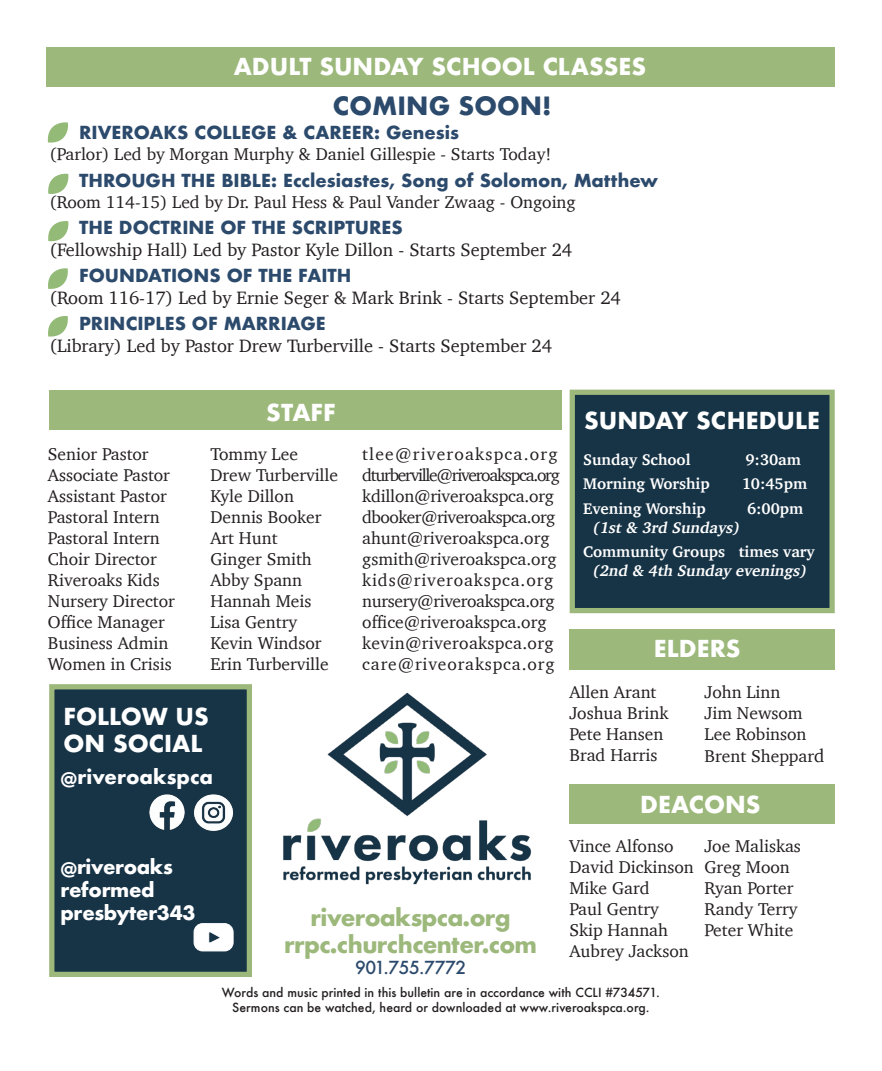
<style>
.page{position:relative;width:882px;height:1071px;background:#fff}
.page>*{position:absolute;margin:0;border:0;box-sizing:border-box;transform-origin:0 0}
.t1{font:700 24.5px "Futura";color:#2c4a6c}
.t2{font:700 22.75px/27.3px "Futura";color:#fff}
.t3{font:700 22.75px "Futura";letter-spacing:-.03em;color:#9cb87b}
.t4{font:700 19.25px "Futura";letter-spacing:-.02em;color:#fff}
.t5{font:700 19.25px "Futura";color:#fff}
.t6{font:18.38px "Charter";color:#231f20}
.t7{font:17.5px/21px "Charter";color:#231f20}
.t8{font:700 17.5px "Futura";color:#2c4a6c}
.t9{font:17.5px "Charter";letter-spacing:.05em;color:#231f20}
.t10{font:17.5px "Charter";letter-spacing:-.07em;color:#231f20}
.t11{font:17.5px "Charter";letter-spacing:-.03em;color:#231f20}
.t12{font:17.5px "Charter";letter-spacing:-.02em;color:#231f20}
.t13{font:17.5px "Charter";letter-spacing:.02em;color:#231f20}
.t14{font:17.5px "Charter";letter-spacing:.07em;color:#231f20}
.t15{font:500 17.5px "Futura";letter-spacing:-.03em;color:#2c4a6c}
.t16{font:700 15.75px "Charter";color:#fff}
.t17{font:italic 700 15.75px "Charter";color:#fff}
.t18{font:500 12.25px "Futura";color:#231f20}
.s1{font-size:18.38px}
</style>
<div class="page">
<svg style="left:48px;top:122px;width:20px;height:21px"></svg>
<svg style="left:48px;top:174px;width:20px;height:20px"></svg>
<svg style="left:48px;top:221px;width:20px;height:20px"></svg>
<div style="left:49px;top:684px;width:203px;height:293px;background:#173346;border:5px solid #9cb87b"></div>
<img style="left:149px;top:794px;width:36px;height:36px">
<img style="left:194px;top:794px;width:39px;height:37px">
<svg style="left:194px;top:924px;width:39px;height:27px"></svg>
<svg style="left:48px;top:268px;width:20px;height:21px"></svg>
<svg style="left:48px;top:316px;width:20px;height:21px"></svg>
<div style="left:570px;top:390px;width:265px;height:223px;background:#173346;border:5px solid #9cb87b"></div>
<div style="left:49px;top:391px;width:513px;height:39px;background:#9cb87b"></div>
<div style="left:47px;top:47px;width:788px;height:40px;background:#9cb87b"></div>
<div style="left:569px;top:785px;width:266px;height:39px;background:#9cb87b"></div>
<div style="left:569px;top:629px;width:266px;height:40px;background:#9cb87b"></div>
<img style="left:283px;top:692px;width:248px;height:193px">
<p class="t2" style="left:234px;top:53px;width:414px">ADULT SUNDAY SCHOOL CLASSES</p>
<p class="t1" style="left:333px;top:88px;width:220px">COMING SOON!</p>
<p class="t8" style="left:79px;top:120px;width:381px">RIVEROAKS COLLEGE &amp; CAREER: Genesis</p>
<p class="t7" style="left:49px;top:144px;width:503px">(Parlor) Led by Morgan Murphy &amp; Daniel Gillespie - Starts Today!</p>
<p class="t8" style="left:79px;top:167px;width:581px">THROUGH THE BIBLE: Ecclesiastes, Song of Solomon, Matthew</p>
<p class="t7" style="left:49px;top:191px;width:528px">(Room 114-15) Led by Dr. Paul Hess &amp; Paul Vander Zwaag - Ongoing</p>
<p class="t8" style="left:79px;top:215px;width:325px">THE DOCTRINE OF THE SCRIPTURES</p>
<p class="t6" style="left:49px;top:234px;width:524px">(Fellowship Hall) Led by Pastor Kyle Dillon - Starts September 24</p>
<p class="t8" style="left:79px;top:263px;width:274px">FOUNDATIONS OF THE FAITH</p>
<p class="t6" style="left:49px;top:282px;width:573px">(Room 116-17) Led by Ernie Seger &amp; Mark Brink - Starts September 24</p>
<p class="t8" style="left:79px;top:311px;width:248px">PRINCIPLES OF MARRIAGE</p>
<p class="t6" style="left:49px;top:330px;width:504px">(Library) Led by Pastor Drew Turberville - Starts September 24</p>
<p class="t7" style="left:48px;top:443px;width:102px">Senior Pastor</p>
<p class="t7" style="left:48px;top:464px;width:124px">Associate Pastor</p>
<p class="t7" style="left:48px;top:485px;width:121px">Assistant Pastor</p>
<p class="t7" style="left:48px;top:506px;width:113px">Pastoral Intern</p>
<p class="t7" style="left:48px;top:527px;width:113px">Pastoral Intern</p>
<p class="t7" style="left:48px;top:548px;width:110px">Choir Director</p>
<p class="t7" style="left:48px;top:569px;width:113px">Riveroaks Kids</p>
<p class="t7" style="left:48px;top:590px;width:128px">Nursery Director</p>
<p class="t7" style="left:48px;top:611px;width:118px">Office Manager</p>
<p class="t7" style="left:48px;top:632px;width:122px">Business Admin</p>
<p class="t7" style="left:48px;top:653px;width:125px">Women in Crisis</p>
<p class="t2" style="left:266px;top:398px;width:71px">STAFF</p>
<p class="t7" style="left:210px;top:443px;width:89px">Tommy Lee</p>
<p class="t7" style="left:210px;top:464px;width:129px">Drew Turberville</p>
<p class="t7" style="left:210px;top:485px;width:85px">Kyle Dillon</p>
<p class="t7" style="left:210px;top:506px;width:113px">Dennis Booker</p>
<p class="t7" style="left:210px;top:527px;width:69px">Art Hunt</p>
<p class="t7" style="left:210px;top:548px;width:103px">Ginger Smith</p>
<p class="t7" style="left:210px;top:569px;width:93px">Abby Spann</p>
<p class="t7" style="left:210px;top:590px;width:102px">Hannah Meis</p>
<p class="t7" style="left:210px;top:611px;width:88px">Lisa Gentry</p>
<p class="t7" style="left:210px;top:632px;width:113px">Kevin Windsor</p>
<p class="t7" style="left:210px;top:653px;width:120px">Erin Turberville</p>
<p class="t2" style="left:64px;top:702px;width:147px">FOLLOW US<br>ON SOCIAL</p>
<p class="t5" style="left:61px;top:763px;width:154px">@riveroakspca</p>
<p class="t14" style="left:362px;top:439px;width:197px">tlee@riveroakspca.org</p>
<p class="t10" style="left:362px;top:460px;width:199px">dturberville@riveroakspca.org</p>
<p class="t7" style="left:362px;top:485px;width:193px">kdillon@riveroakspca.org</p>
<p class="t11" style="left:362px;top:502px;width:195px">dbooker@riveroakspca.org</p>
<p class="t7" style="left:362px;top:527px;width:189px">ahunt@riveroakspca.org</p>
<p class="t7" style="left:362px;top:548px;width:196px">gsmith@riveroakspca.org</p>
<p class="t9" style="left:362px;top:565px;width:193px">kids@riveroakspca.org</p>
<p class="t12" style="left:362px;top:586px;width:194px">nursery@riveroakspca.org</p>
<p class="t7" style="left:362px;top:611px;width:186px">office@riveroakspca.org</p>
<p class="t13" style="left:362px;top:628px;width:193px">kevin@riveroakspca.org</p>
<p class="t9" style="left:362px;top:649px;width:194px">care@riveorakspca.org</p>
<p class="t2" style="left:584px;top:407px;width:237px">SUNDAY SCHEDULE</p>
<p class="t16" style="left:583px;top:446px;width:109px">Sunday School</p>
<p class="t16" style="left:746px;top:446px;width:57px">9:30am</p>
<p class="t16" style="left:583px;top:470px;width:128px">Morning Worship</p>
<p class="t16" style="left:742px;top:470px;width:67px">10:45pm</p>
<p class="t16" style="left:583px;top:495px;width:124px">Evening Worship</p>
<p class="t16" style="left:747px;top:495px;width:58px">6:00pm</p>
<p class="t17" style="left:592px;top:514px;width:153px">(1st&amp; 3rd Sundays)</p>
<p class="t16" style="left:583px;top:538px;width:233px">Community Groups times vary</p>
<p class="t17" style="left:592px;top:557px;width:220px">(2nd &amp; 4th Sundayevenings)</p>
<p class="t2" style="left:654px;top:635px;width:88px">ELDERS</p>
<p class="t7" style="left:569px;top:681px;width:88px">Allen Arant</p>
<p class="t7" style="left:569px;top:702px;width:100px">Joshua Brink</p>
<p class="t7" style="left:569px;top:723px;width:95px">Pete Hansen</p>
<p class="t7" style="left:569px;top:744px;width:89px">Brad Harris</p>
<p class="t7" style="left:705px;top:681px;width:121px">John Linn<br>Jim Newsom<br>Lee Robinson<br>Brent Sheppar<span class="s1">d</span></p>
<p class="t2" style="left:640px;top:791px;width:122px">DEACONS</p>
<p class="t4" style="left:61px;top:853px;width:114px">@riveroaks</p>
<p class="t4" style="left:61px;top:876px;width:96px">reformed</p>
<p class="t4" style="left:61px;top:899px;width:137px">presbyter343</p>
<p class="t3" style="left:311px;top:901px;width:202px">riveroakspca.org</p>
<p class="t3" style="left:284px;top:928px;width:254px">rrpc.churchcenter.com</p>
<p class="t15" style="left:355px;top:956px;width:113px">901.755.7772</p>
<p class="t7" style="left:569px;top:836px;width:105px">Vince Alfonso</p>
<p class="t7" style="left:569px;top:857px;width:126px">David Dickinson</p>
<p class="t7" style="left:569px;top:878px;width:82px">Mike Gard</p>
<p class="t7" style="left:569px;top:899px;width:91px">Paul Gentry</p>
<p class="t7" style="left:569px;top:920px;width:100px">Skip Hannah</p>
<p class="t7" style="left:569px;top:941px;width:121px">Aubrey Jackson</p>
<p class="t7" style="left:705px;top:836px;width:98px">Joe Maliskas<br>Greg Moon<br>Ryan Porter<br>Randy Terry<br>Peter White</p>
<p class="t18" style="left:222px;top:984px;width:440px">Words and music printed in this bulletin are in accordance with CCLI #734571.</p>
<p class="t18" style="left:232px;top:999px;width:419px">Sermons can be watched, heard or downloaded at www.riveroakspca.org.</p>
</div>
